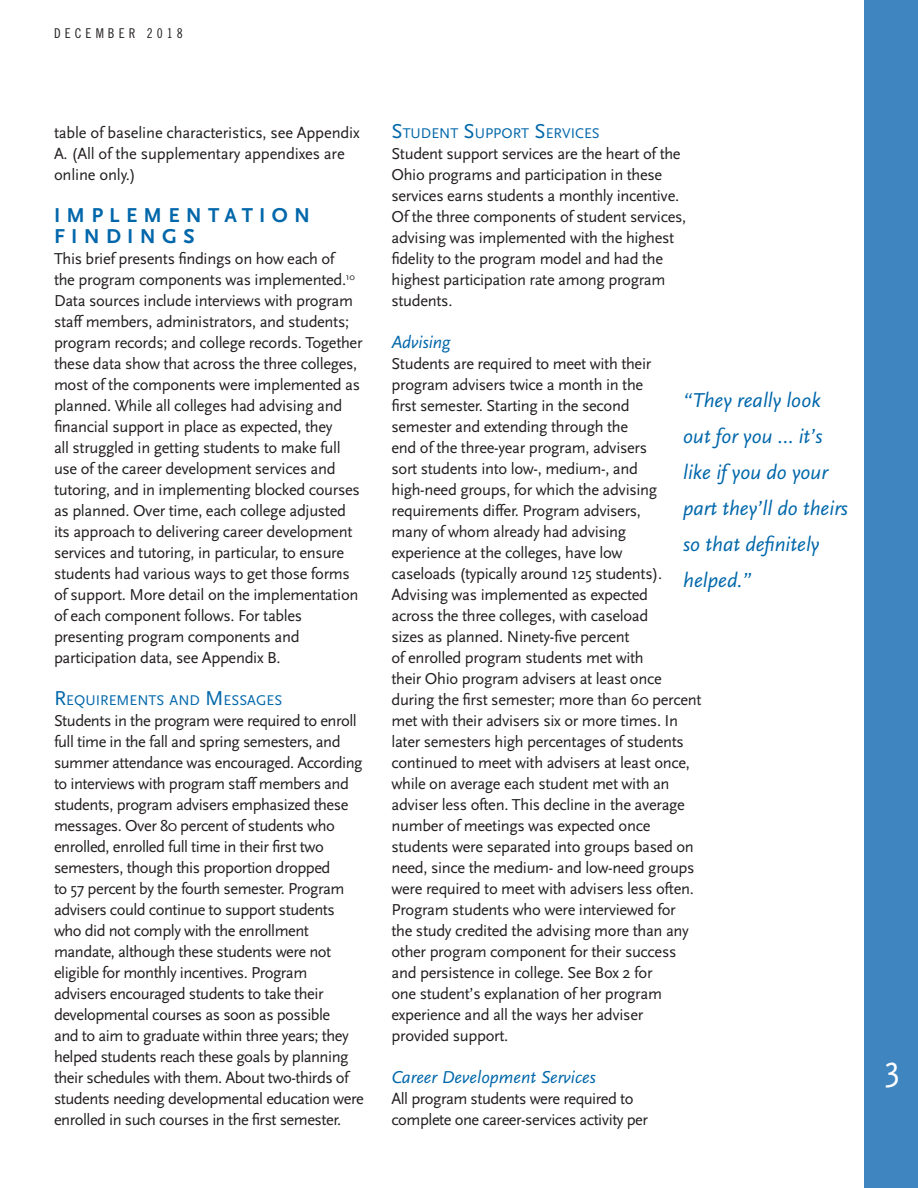
<style>
.page{position:relative;width:918px;height:1188px;background:#fff}
.page>*{position:absolute;margin:0;border:0;box-sizing:border-box;transform-origin:0 0}
.t1{font:36px "Scala Sans";color:#fff}
.pull_quote{font:italic 21px/36px "Scala Sans";color:#0067aa}
.subhead_A{font:700 21px/21px "Scala Sans";letter-spacing:.3em;color:#0067aa}
.Subhead_C{font:italic 18px "Scala Sans";color:#0067aa}
.Bullet_text{font:16.5px/21px "Scala Sans";letter-spacing:-.02em;color:#231f20}
.subhead_B{font:14.7px "Scala Sans";color:#0067aa}
.t2{font:13.5px "Trade Gothic Cond Eighteen";letter-spacing:.3em;color:#231f20}
.s1{font-size:21px}
</style>
<div class="page">
<div style="left:864px;top:0;width:54px;height:1188px;background:#3f85c0"></div>
<p class="t2" style="left:54px;top:25px;width:130px">DECEMBER 2018</p>
<p class="Bullet_text" style="left:54px;top:122px;width:307px">table of baseline characteristics, see Appendix<br>A. (All of the supplementary appendixes are online only.)</p>
<p class="subhead_A" style="left:54px;top:205px;width:258px">IMPLEMENTATION<br>FINDINGS</p>
<p class="Bullet_text" style="left:54px;top:248px;width:310px">This brief presents findings on how each of<br>the program components was implemented.<sup>10<br></sup>Data sources include interviews with program staff members, administrators, and students; program records; and college records. Together these data show that across the three colleges, most of the components were implemented as planned. While all colleges had advising and financial support in place as expected, they<br>all struggled in getting students to make full use of the career development services and tutoring, and in implementing blocked courses as planned. Over time, each college adjusted its approach to delivering career development services and tutoring, in particular, to ensure students had various ways to get those forms of support. More detail on the implementation of each component follows. For tables presenting program components and participation data, see Appendix B.</p>
<p class="subhead_B" style="left:54px;top:692px;width:228px"><span class="s1">R</span>EQUIREMENTS AND <span class="s1">M</span> ESSAGES</p>
<p class="Bullet_text" style="left:54px;top:710px;width:311px">Students in the program were required to enroll full time in the fall and spring semesters, and summer attendance was encouraged. According to interviews with program staff members and students, program advisers emphasized these messages. Over 80 percent of students who enrolled, enrolled full time in their first two semesters, though this proportion dropped<br>to 57 percent by the fourth semester. Program advisers could continue to support students who did not comply with the enrollment mandate, although these students were not eligible for monthly incentives. Program advisers encouraged students to take their developmental courses as soon as possible<br>and to aim to graduate within three years; they helped students reach these goals by planning their schedules with them. About two-thirds of students needing developmental education were enrolled in such courses in the first semester.</p>
<p class="subhead_B" style="left:392px;top:125px;width:208px"><span class="s1">S</span>TUDENT <span class="s1">S</span>UPPORT <span class="s1">S</span>ERVICES</p>
<p class="Bullet_text" style="left:392px;top:143px;width:296px">Student support services are the heart of the Ohio programs and participation in these services earns students a monthly incentive.<br>Of the three components of student services, advising was implemented with the highest fidelity to the program model and had the highest participation rate among program students.</p>
<p class="Subhead_C" style="left:392px;top:332px;width:60px">Advising</p>
<p class="Bullet_text" style="left:392px;top:353px;width:312px">Students are required to meet with their program advisers twice a month in the<br>first semester. Starting in the second<br>semester and extending through the<br>end of the three-year program, advisers<br>sort students into low-, medium-, and high-need groups, for which the advising requirements differ. Program advisers,<br>many of whom already had advising<br>experience at the colleges, have low<br>caseloads (typically around 125 students).<br>Advising was implemented as expected<br>across the three colleges, with caseload<br>sizes as planned. Ninety-five percent<br>of enrolled program students met with<br>their Ohio program advisers at least once during the first semester; more than 60 percent met with their advisers six or more times. In later semesters high percentages of students continued to meet with advisers at least once, while on average each student met with an adviser less often. This decline in the average number of meetings was expected once students were separated into groups based on need, since the medium- and low-need groups were required to meet with advisers less often.<br>Program students who were interviewed for<br>the study credited the advising more than any other program component for their success and persistence in college. See Box 2 for<br>one student’s explanation of her program experience and all the ways her adviser provided support.</p>
<p class="Subhead_C" style="left:392px;top:1067px;width:206px">Career Development Services</p>
<p class="Bullet_text" style="left:392px;top:1088px;width:258px">All program students were required to complete one career-services activity per</p>
<p class="pull_quote" style="left:683px;top:382px;width:166px">“They really look out for you … it’s like if you do your part they’ll do theirs so that definitely helped.”</p>
<p class="t1" style="left:885px;top:1049px;width:17px">3</p>
</div>
